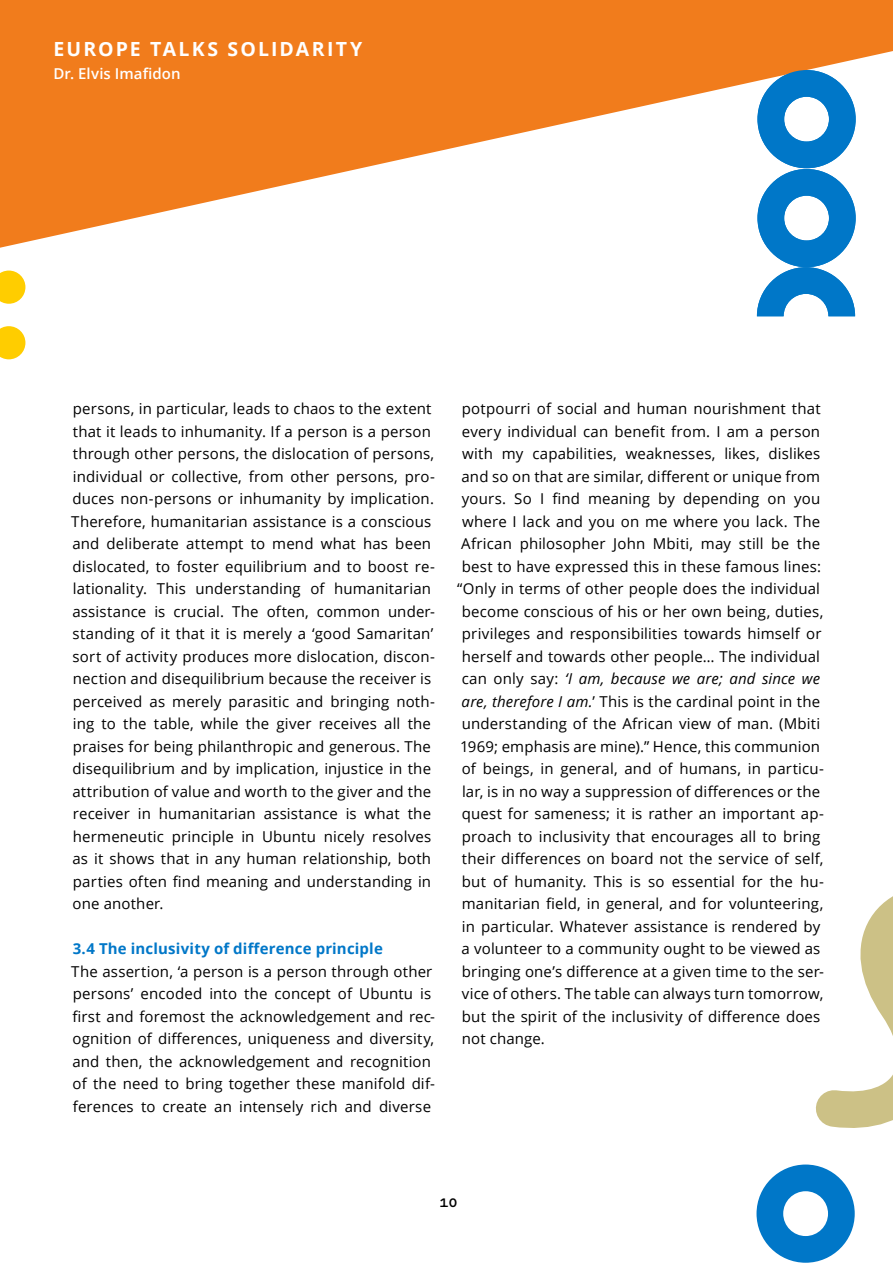
<style>
.page{position:relative;width:893px;height:1263px;background:#fff}
.page>*{position:absolute;margin:0;border:0;box-sizing:border-box;transform-origin:0 0}
.t1{font:700 19.5px "Open Sans";letter-spacing:.11em;color:#fff}
.Fließtext{font:15px/22.5px "Open Sans";letter-spacing:.01em;color:#000}
.Fließtext-2{font:italic 15px "Open Sans";letter-spacing:.01em;color:#000}
.Fließtext-3{font:700 15px "Open Sans";letter-spacing:.01em;color:#0077c8}
.t2{font:600 15px "Open Sans";letter-spacing:.01em;color:#fff}
.t3{font:700 15px "Pitch";color:#000}
.s1{font-style:normal}
.s2{font-style:italic}
</style>
<div class="page">
<svg style="left:756px;top:1164px;width:99px;height:99px"></svg>
<svg style="left:0;top:0;width:893px;height:248px;fill:#f17c1c"></svg>
<svg style="left:757px;top:70px;width:99px;height:246px"></svg>
<svg style="left:816px;top:896px;width:77px;height:232px"></svg>
<svg style="left:0;top:271px;width:25px;height:33px"></svg>
<svg style="left:0;top:326px;width:25px;height:33px"></svg>
<h1 class="t1" style="left:54px;top:36px;width:310px">EUROPE TALKS SOLIDARITY</h1>
<p class="t2" style="left:54px;top:63px;width:129px">Dr. Elvis Imafidon</p>
<p class="Fließtext" style="left:71px;top:397px;width:365px">persons, in particular, leads to chaos to the extent that it leads to inhumanity. If a person is a person through other persons, the dislocation of persons, individual or collective, from other persons, pro&shy;duces non-persons or inhumanity by implication.<br>Therefore, humanitarian assistance is a conscious and deliberate attempt to mend what has been dislocated, to foster equilibrium and to boost re&shy;lationality. This understanding of humanitarian assistance is crucial. The often, common under&shy;standing of it that it is merely a ‘good Samaritan’ sort of activity produces more dislocation, discon&shy;nection and disequilibrium because the receiver is perceived as merely parasitic and bringing noth&shy;ing to the table, while the giver receives all the praises for being philanthropic and generous. The disequilibrium and by implication, injustice in the attribution of value and worth to the giver and the receiver in humanitarian assistance is what the hermeneutic principle in Ubuntu nicely resolves as it shows that in any human relationship, both parties often find meaning and understanding in one another.</p>
<p class="Fließtext-3" style="left:73px;top:938px;width:312px">3.4 The inclusivity of difference principle</p>
<p class="Fließtext" style="left:71px;top:959px;width:365px">The assertion, ‘a person is a person through other persons’ encoded into the concept of Ubuntu is first and foremost the acknowledgement and rec&shy;ognition of differences, uniqueness and diversity, and then, the acknowledgement and recognition of the need to bring together these manifold dif&shy;ferences to create an intensely rich and diverse</p>
<p class="Fließtext" style="left:462px;top:397px;width:360px">potpourri of social and human nourishment that</p>
<p class="Fließtext" style="left:462px;top:419px;width:360px">every individual can benefit from. I am a person</p>
<p class="Fließtext" style="left:462px;top:442px;width:360px">with my capabilities, weaknesses, likes, dislikes</p>
<p class="Fließtext" style="left:461px;top:464px;width:360px">and so on that are similar, different or unique from</p>
<p class="Fließtext" style="left:462px;top:487px;width:360px">yours. So I find meaning by depending on you</p>
<p class="Fließtext" style="left:462px;top:509px;width:360px">where I lack and you on me where you lack. The</p>
<p class="Fließtext" style="left:461px;top:532px;width:360px">African philosopher John Mbiti, may still be the</p>
<p class="Fließtext" style="left:462px;top:554px;width:361px">best to have expressed this in these famous lines:</p>
<p class="Fließtext" style="left:457px;top:577px;width:364px">“Only in terms of other people does the individual</p>
<p class="Fließtext" style="left:462px;top:599px;width:363px">become conscious of his or her own being, duties,</p>
<p class="Fließtext" style="left:462px;top:622px;width:361px">privileges and responsibilities towards himself or</p>
<p class="Fließtext" style="left:462px;top:644px;width:360px">herself and towards other people… The individual</p>
<p class="Fließtext-2" style="left:462px;top:668px;width:360px"><span class="s1">can only say:</span> ‘I am, because we are; and since we</p>
<p class="Fließtext" style="left:462px;top:689px;width:360px"><span class="s2">are, therefore I am.</span>’ This is the cardinal point in the</p>
<p class="Fließtext" style="left:462px;top:712px;width:360px">understanding of the African view of man. (Mbiti</p>
<p class="Fließtext" style="left:460px;top:734px;width:362px">1969; emphasis are mine).” Hence, this communion</p>
<p class="Fließtext" style="left:462px;top:757px;width:364px">of beings, in general, and of humans, in particu-</p>
<p class="Fließtext" style="left:462px;top:779px;width:360px">lar, is in no way a suppression of differences or the</p>
<p class="Fließtext" style="left:462px;top:802px;width:364px">quest for sameness; it is rather an important ap-</p>
<p class="Fließtext" style="left:462px;top:824px;width:360px">proach to inclusivity that encourages all to bring</p>
<p class="Fließtext" style="left:462px;top:847px;width:363px">their differences on board not the service of self,</p>
<p class="Fließtext" style="left:462px;top:869px;width:364px">but of humanity. This is so essential for the hu-</p>
<p class="Fließtext" style="left:462px;top:892px;width:363px">manitarian field, in general, and for volunteering,</p>
<p class="Fließtext" style="left:462px;top:914px;width:360px">in particular. Whatever assistance is rendered by</p>
<p class="Fließtext" style="left:461px;top:937px;width:360px">a volunteer to a community ought to be viewed as</p>
<p class="Fließtext" style="left:462px;top:959px;width:364px">bringing one’s difference at a given time to the ser-</p>
<p class="Fließtext" style="left:462px;top:982px;width:363px">vice of others. The table can always turn tomorrow,</p>
<p class="Fließtext" style="left:462px;top:1004px;width:360px">but the spirit of the inclusivity of difference does</p>
<p class="Fließtext" style="left:462px;top:1027px;width:85px">not change.</p>
<p class="t3" style="left:440px;top:1192px;width:19px">10</p>
</div>
